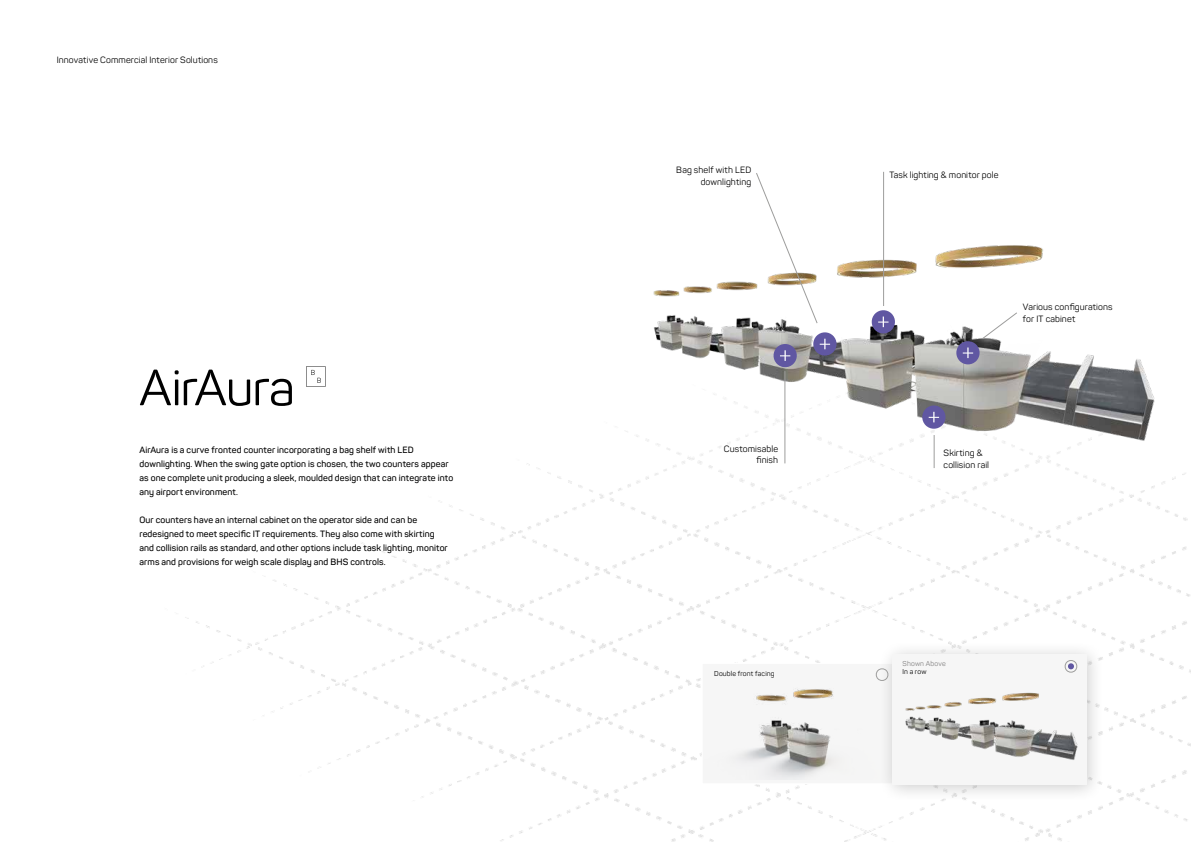
<style>
.page{position:relative;width:1191px;height:842px;background:#fff}
.page>*{position:absolute;margin:0;border:0;box-sizing:border-box;transform-origin:0 0}
.t1{font:50px "Panton";letter-spacing:-.015em;color:#000}
.t2{font:600 9px/14px "Panton";letter-spacing:.01em;color:#000}
.t3{font:9px/12px "Panton";letter-spacing:.01em;color:#000}
.t4{font:7px "Panton";letter-spacing:.02em;color:#000}
.t5{font:7px "Panton";letter-spacing:.02em;color:#818080}
</style>
<div class="page">
<img style="left:185px;top:366px;width:1006px;height:476px">
<img style="left:638px;top:245px;width:526px;height:300px">
<svg style="left:870px;top:309px;width:26px;height:26px"></svg>
<svg style="left:921px;top:404px;width:25px;height:26px"></svg>
<svg style="left:812px;top:331px;width:25px;height:26px"></svg>
<svg style="left:772px;top:343px;width:26px;height:25px"></svg>
<hr style="left:883px;top:172px;width:1px;height:134px;background:#9d9d9c">
<hr style="left:934px;top:435px;width:1px;height:33px;background:#9d9d9c">
<svg style="left:955px;top:312px;width:62px;height:54px"></svg>
<svg style="left:756px;top:173px;width:61px;height:151px"></svg>
<hr style="left:784px;top:371px;width:1px;height:92px;background:#9d9d9c">
<div style="left:702px;top:663px;width:194px;height:121px;background:#f6f6f6"></div>
<img style="left:740px;top:689px;width:93px;height:89px">
<div style="left:878px;top:641px;width:226px;height:162px;background:#000;opacity:.2"></div>
<div style="left:892px;top:655px;width:194px;height:130px;background:#f6f6f6"></div>
<img style="left:905px;top:692px;width:173px;height:68px">
<svg style="left:1064px;top:660px;width:13px;height:13px"></svg>
<svg style="left:875px;top:668px;width:14px;height:13px"></svg>
<svg style="left:306px;top:366px;width:19px;height:21px"></svg>
<p class="t3" style="left:57px;top:54px;width:163px">Innovative Commercial Interior Solutions</p>
<h1 class="t1" style="left:139px;top:357px;width:157px">AirAura</h1>
<p class="t2" style="left:139px;top:443px;width:315px">AirAura is a curve fronted counter incorporating a bag shelf with LED downlighting. When the swing gate option is chosen, the two counters appear as one complete unit producing a sleek, moulded design that can integrate into any airport environment.</p>
<p class="t2" style="left:139px;top:513px;width:310px">Our counters have an internal cabinet on the operator side and can be redesigned to meet specific IT requirements. They also come with skirting and collision rails as standard, and other options include task lighting, monitor arms and provisions for weigh scale display and BHS controls.</p>
<p class="t3" style="left:676px;top:164px;width:76px;text-align:right">Bag shelf with LED downlighting</p>
<p class="t3" style="left:724px;top:444px;width:56px;line-height:11px;text-align:right">Customisable finish</p>
<p class="t4" style="left:714px;top:669px;width:62px">Double front facing</p>
<p class="t3" style="left:889px;top:169px;width:110px">Task lighting &amp; monitor pole</p>
<p class="t3" style="left:1022px;top:300px;width:91px">Various configurations for IT cabinet</p>
<p class="t3" style="left:943px;top:447px;width:47px">Skirting &amp; collision rail</p>
<p class="t5" style="left:902px;top:659px;width:45px">Shown Above</p>
<p class="t4" style="left:902px;top:667px;width:26px">In a row</p>
</div>
